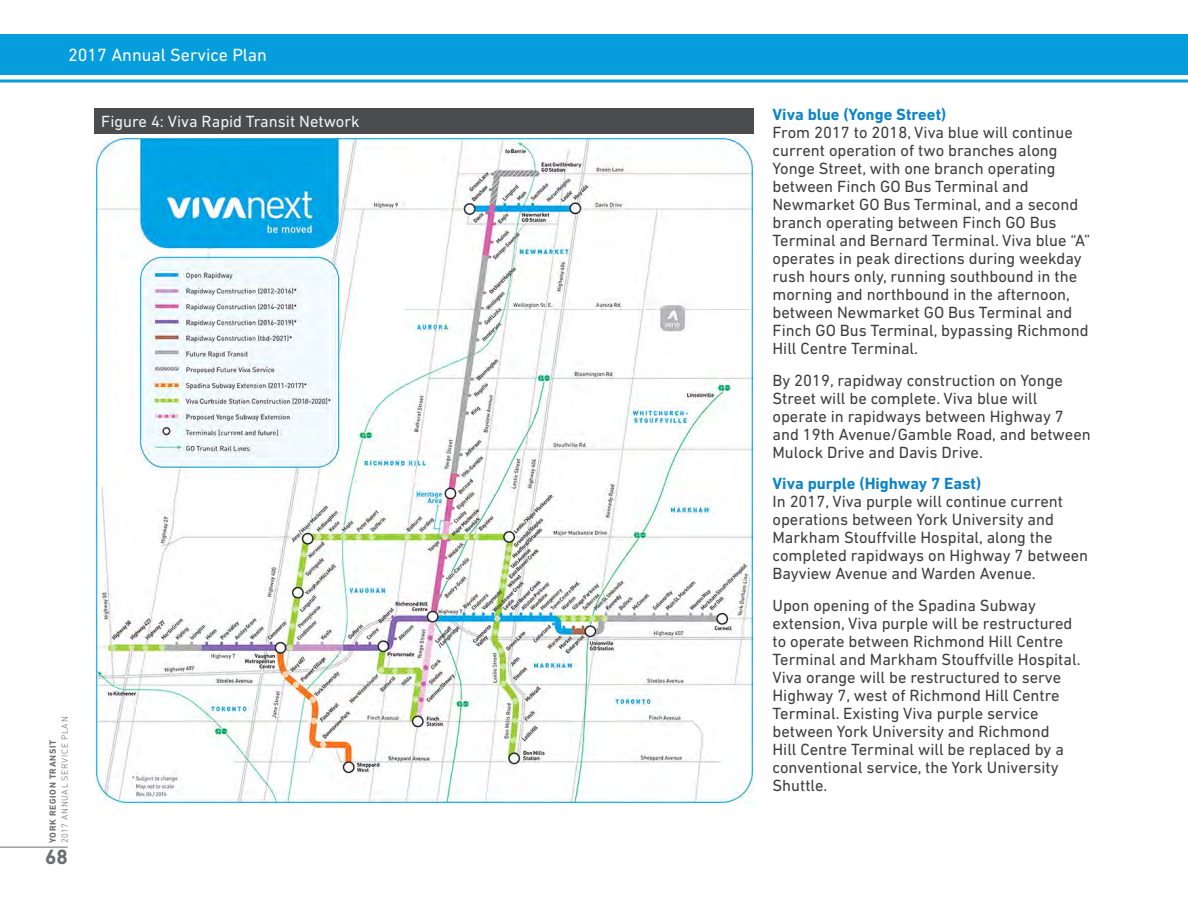
<style>
.page{position:relative;width:1188px;height:918px;background:#fff}
.page>*{position:absolute;margin:0;border:0;box-sizing:border-box;transform-origin:0 0}
.t1{font:700 21px "DIN Next LT Pro";color:#6c6d70}
.t2{font:18px "DIN Next LT Pro";color:#fff}
.Body_Text_No_space{font:16.5px/18px "DIN Next LT Pro";color:#3e3e3f}
.Body_Text{font:16.5px/18px "DIN Next LT Pro";color:#3e3e3f}
.Body_Bold{font:700 16.5px "DIN Next LT Pro";color:#0c85c8}
.t3{font:16.5px "DIN Next LT Pro";color:#f2f3f4}
.t4{font:300 9px "DIN Next LT Pro";letter-spacing:.075em;color:#6c6d70}
.t5{font:700 9px "DIN Next LT Pro";letter-spacing:.075em;color:#6c6d70}
</style>
<div class="page">
<div style="left:0;top:34px;width:1188px;height:40px;background:#069ddc"></div>
<hr style="left:0;top:80px;width:1188px;height:2px;background:#069ddc">
<hr style="left:0;top:847px;width:68px;height:1px;background:#6c6d70">
<img style="left:95px;top:137px;width:659px;height:667px">
<div style="left:94px;top:108px;width:660px;height:26px;background:#4b4c4d"></div>
<p class="t2" style="left:68px;top:44px;width:201px">2017 Annual Service Plan</p>
<p class="t4" style="left:60px;top:843px;width:128px;rotate:-90deg">2017 ANNUAL SERVICE PLAN</p>
<p class="t1" style="left:45px;top:845px;width:24px">68</p>
<p class="t5" style="left:47px;top:843px;width:105px;rotate:-90deg">YORK REGION TRANSIT</p>
<p class="t3" style="left:101px;top:112px;width:260px">Figure 4: Viva Rapid Transit Network</p>
<p class="Body_Bold" style="left:773px;top:105px;width:175px">Viva blue (Yonge Street)</p>
<p class="Body_Text_No_space" style="left:773px;top:124px;width:319px">From 2017 to 2018, Viva blue will continue current operation of two branches along Yonge Street, with one branch operating between Finch GO Bus Terminal and Newmarket GO Bus Terminal, and a second branch operating between Finch GO Bus Terminal and Bernard Terminal. Viva blue “A” operates in peak directions during weekday rush hours only, running southbound in the morning and northbound in the afternoon, between Newmarket GO Bus Terminal and Finch GO Bus Terminal, bypassing Richmond Hill Centre Terminal.</p>
<p class="Body_Text" style="left:773px;top:371px;width:320px">By 2019, rapidway construction on Yonge Street will be complete. Viva blue will operate in rapidways between Highway 7 and 19th Avenue/Gamble Road, and between Mulock Drive and Davis Drive.</p>
<p class="Body_Bold" style="left:773px;top:474px;width:210px">Viva purple (Highway 7 East)</p>
<p class="Body_Text_No_space" style="left:773px;top:493px;width:317px">In 2017, Viva purple will continue current operations between York University and Markham Stouffville Hospital, along the completed rapidways on Highway 7 between Bayview Avenue and Warden Avenue.</p>
<p class="Body_Text" style="left:773px;top:596px;width:310px">Upon opening of the Spadina Subway extension, Viva purple will be restructured to operate between Richmond Hill Centre Terminal and Markham Stouffville Hospital.<br>Viva orange will be restructured to serve Highway 7, west of Richmond Hill Centre Terminal. Existing Viva purple service between York University and Richmond<br>Hill Centre Terminal will be replaced by a conventional service, the York University Shuttle.</p>
</div>
